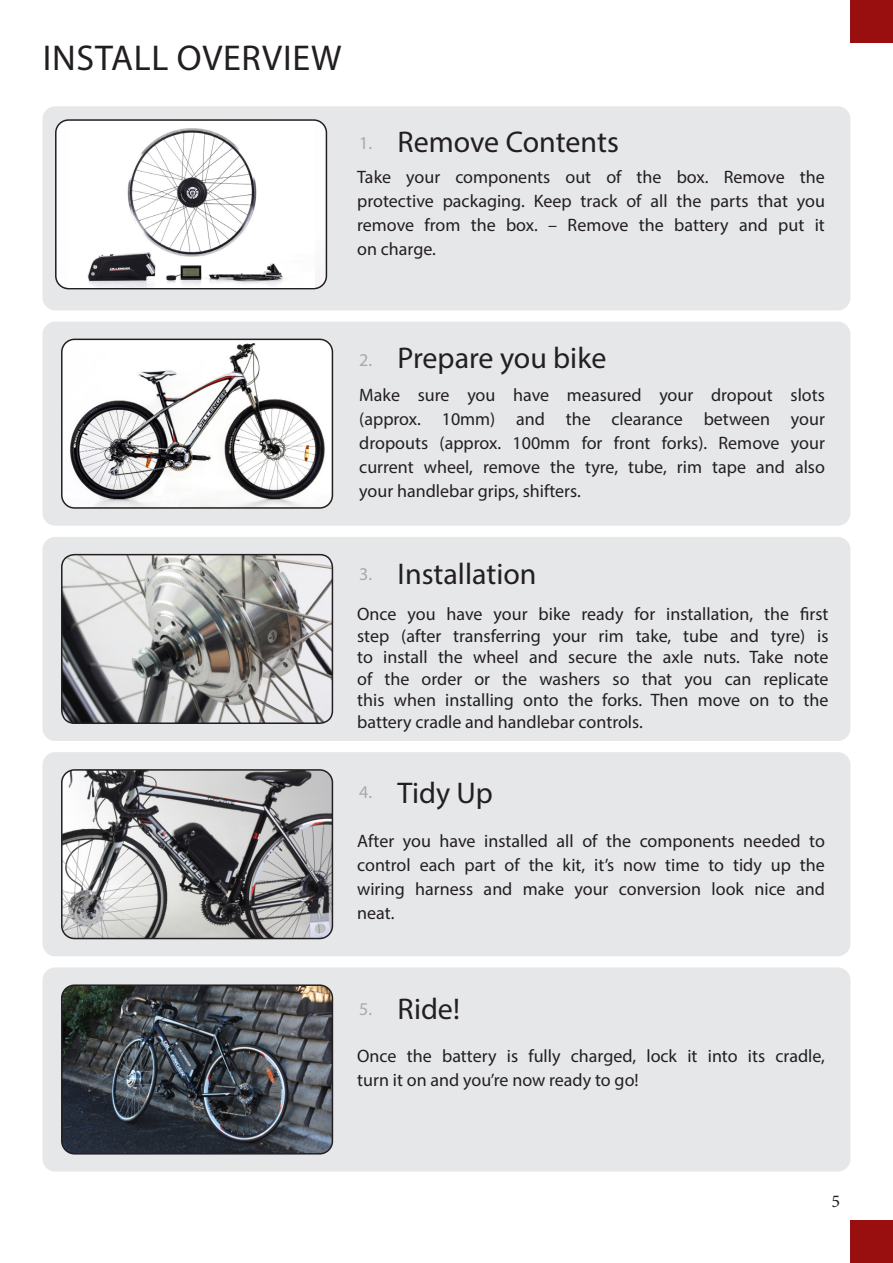
<style>
.page{position:relative;width:893px;height:1263px;background:#fff}
.page>*{position:absolute;margin:0;border:0;box-sizing:border-box;transform-origin:0 0}
.Chapter{font:36px "Myriad Pro";letter-spacing:.02em;color:#231f20}
.Step_title{font:30px "Myriad Pro";color:#231f20}
.Normal_text_-_justif{font:18px/24px "Myriad Pro";color:#231f20;text-align:justify}
.Step_number{font:18px "Myriad Pro";color:#a8a9ad}
.t1{font:18px "Minion Pro";color:#231f20}
</style>
<div class="page">
<div style="left:43px;top:106px;width:807px;height:204px;background:#e6e7e9;border-radius:13px"></div>
<div style="left:43px;top:537px;width:807px;height:204px;background:#e6e7e9;border-radius:13px"></div>
<div style="left:43px;top:967px;width:807px;height:204px;background:#e6e7e9;border-radius:13px"></div>
<div style="left:43px;top:322px;width:807px;height:204px;background:#e6e7e9;border-radius:13px"></div>
<div style="left:43px;top:752px;width:807px;height:204px;background:#e6e7e9;border-radius:13px"></div>
<div style="left:56px;top:122px;width:270px;height:167px;background:#fdfdfd"></div>
<div style="left:55px;top:119px;width:272px;height:170px;border:2px solid #231f20;border-radius:13px"></div>
<img style="left:62px;top:555px;width:270px;height:168px">
<div style="left:61px;top:554px;width:272px;height:170px;border:2px solid #231f20;border-radius:13px"></div>
<img style="left:62px;top:987px;width:270px;height:167px">
<div style="left:61px;top:984px;width:272px;height:170px;border:2px solid #231f20;border-radius:13px"></div>
<img style="left:62px;top:339px;width:270px;height:167px">
<div style="left:61px;top:339px;width:272px;height:170px;border:2px solid #231f20;border-radius:13px"></div>
<img style="left:62px;top:770px;width:270px;height:168px">
<div style="left:61px;top:769px;width:272px;height:170px;border:2px solid #231f20;border-radius:13px"></div>
<div style="left:850px;top:0;width:43px;height:43px;background:#990f0f"></div>
<div style="left:850px;top:1220px;width:43px;height:43px;background:#990f0f"></div>
<img style="left:68px;top:121px;width:247px;height:166px">
<p class="Chapter" style="left:43px;top:36px;width:300px">INSTALL OVERVIEW</p>
<p class="Step_title" style="left:398px;top:123px;width:223px">Remove Contents</p>
<p class="Normal_text_-_justif" style="left:357px;top:164px;width:469px">Take your components out of the box. Remove the protective packaging. Keep track of all the parts that you remove from the box. – Remove the battery and put it on charge.</p>
<p class="Step_number" style="left:359px;top:132px;width:14px">1.</p>
<p class="Step_title" style="left:398px;top:339px;width:210px">Prepare you bike</p>
<p class="Normal_text_-_justif" style="left:359px;top:383px;width:467px">Make sure you have measured your dropout slots (approx. 10mm) and the clearance between your dropouts (approx. 100mm for front forks). Remove your current wheel, remove the tyre, tube, rim tape and also your handlebar grips, shifters.</p>
<p class="Step_number" style="left:359px;top:348px;width:14px">2.</p>
<p class="Step_title" style="left:398px;top:555px;width:140px">Installation</p>
<p class="Normal_text_-_justif" style="left:357px;top:603px;width:473px;line-height:21.6px">Once you have your bike ready for installation, the first step (after transferring your rim take, tube and tyre) is to install the wheel and secure the axle nuts. Take note of the order or the washers so that you can replicate this when installing onto the forks. Then move on to the battery cradle and handlebar controls.</p>
<p class="Step_number" style="left:359px;top:563px;width:14px">3.</p>
<p class="Step_title" style="left:398px;top:775px;width:97px">Tidy Up</p>
<p class="Normal_text_-_justif" style="left:357px;top:829px;width:469px">After you have installed all of the components needed to control each part of the kit, it’s now time to tidy up the wiring harness and make your conversion look nice and neat.</p>
<p class="Step_number" style="left:359px;top:781px;width:14px">4.</p>
<p class="Step_title" style="left:398px;top:990px;width:64px">Ride!</p>
<p class="Normal_text_-_justif" style="left:357px;top:1044px;width:469px">Once the battery is fully charged, lock it into its cradle, turn it on and you’re now ready to go!</p>
<p class="Step_number" style="left:359px;top:998px;width:14px">5.</p>
<p class="t1" style="left:831px;top:1189px;width:10px">5</p>
</div>
